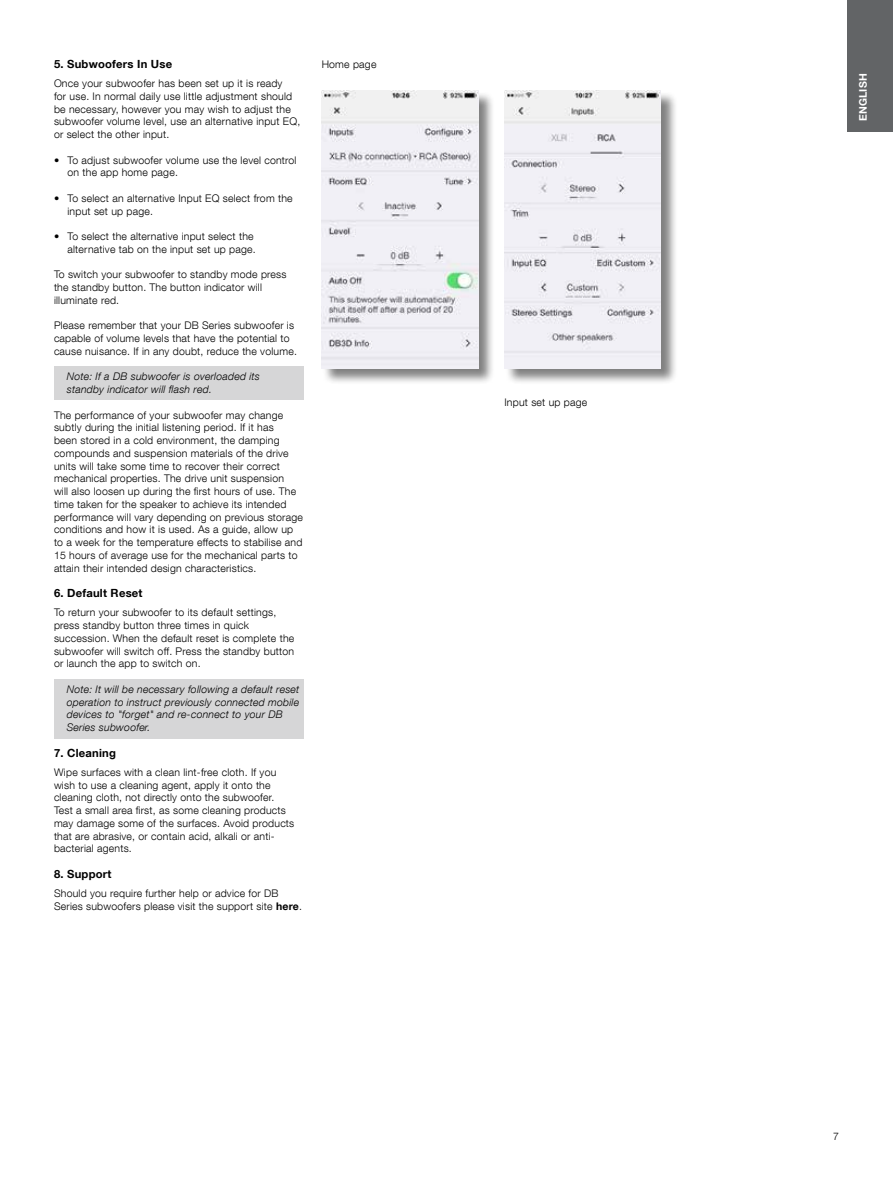
<style>
.page{position:relative;width:893px;height:1191px;background:#fff}
.page>*{position:absolute;margin:0;border:0;box-sizing:border-box;transform-origin:0 0}
.t1{font:700 11.25px "Helvetica Neue LT Com";letter-spacing:.02em;color:#000}
.t2{font:300 10.5px/12.8px "Helvetica Neue LT Com";letter-spacing:.02em;color:#000}
.t3{font:italic 300 10.5px/12.8px "Helvetica Neue LT Com";letter-spacing:.02em;color:#000}
.t4{font:700 10.5px "Helvetica Neue LT Com";letter-spacing:.02em;color:#fff}
.s1{font-weight:700}
</style>
<div class="page">
<div style="left:847px;top:0;width:46px;height:132px;background:#626466"></div>
<div style="left:54px;top:366px;width:250px;height:34px;background:#d6d6d7"></div>
<div style="left:54px;top:679px;width:250px;height:59px;background:#d6d6d7"></div>
<div style="left:323px;top:91px;width:172px;height:294px;background:#000;opacity:.5"></div>
<img style="left:322px;top:90px;width:156px;height:278px">
<div style="left:505px;top:91px;width:173px;height:294px;background:#000;opacity:.5"></div>
<img style="left:504px;top:90px;width:157px;height:278px">
<p class="t1" style="left:54px;top:57px;width:120px">5. Subwoofers In Use</p>
<p class="t2" style="left:54px;top:77px;width:248px">Once your subwoofer has been set up it is ready<br>for use. In normal daily use little adjustment should be necessary, however you may wish to adjust the subwoofer volume level, use an alternative input EQ, or select the other input.</p>
<p class="t2" style="left:68px;top:153px;width:231px;text-indent:-14px">• To adjust subwoofer volume use the level control on the app home page.</p>
<p class="t2" style="left:68px;top:191px;width:227px;text-indent:-14px">• To select an alternative Input EQ select from the input set up page.</p>
<p class="t2" style="left:54px;top:230px;width:203px;text-align:right">• To select the alternative input select the alternative tab on the input set up page.</p>
<p class="t2" style="left:54px;top:268px;width:234px">To switch your subwoofer to standby mode press the standby button. The button indicator will illuminate red.</p>
<p class="t2" style="left:54px;top:319px;width:244px">Please remember that your DB Series subwoofer is capable of volume levels that have the potential to cause nuisance. If in any doubt, reduce the volume.</p>
<p class="t3" style="left:67px;top:370px;width:195px">Note: If a DB subwoofer is overloaded its standby indicator will flash red.</p>
<p class="t2" style="left:54px;top:408px;width:250px">The performance of your subwoofer may change subtly during the initial listening period. If it has<br>been stored in a cold environment, the damping compounds and suspension materials of the drive units will take some time to recover their correct mechanical properties. The drive unit suspension<br>will also loosen up during the first hours of use. The time taken for the speaker to achieve its intended performance will vary depending on previous storage conditions and how it is used. As a guide, allow up to a week for the temperature effects to stabilise and 15 hours of average use for the mechanical parts to attain their intended design characteristics.</p>
<p class="t1" style="left:54px;top:586px;width:90px">6. Default Reset</p>
<p class="t2" style="left:54px;top:606px;width:242px">To return your subwoofer to its default settings, press standby button three times in quick succession. When the default reset is complete the subwoofer will switch off. Press the standby button or launch the app to switch on.</p>
<p class="t3" style="left:67px;top:682px;width:234px">Note: It will be necessary following a default reset operation to instruct previously connected mobile devices to "forget" and re-connect to your DB Series subwoofer.</p>
<p class="t1" style="left:54px;top:745px;width:64px">7. Cleaning</p>
<p class="t2" style="left:54px;top:765px;width:242px">Wipe surfaces with a clean lint-free cloth. If you wish to use a cleaning agent, apply it onto the cleaning cloth, not directly onto the subwoofer.<br>Test a small area first, as some cleaning products may damage some of the surfaces. Avoid products that are abrasive, or contain acid, alkali or anti&shy;bacterial agents.</p>
<p class="t1" style="left:54px;top:866px;width:59px">8. Support</p>
<p class="t2" style="left:54px;top:886px;width:249px">Should you require further help or advice for DB<br>Series subwoofers please visit the support site <span class="s1">here</span>.</p>
<p class="t2" style="left:322px;top:58px;width:56px">Home page</p>
<p class="t2" style="left:504px;top:395px;width:84px">Input set up page</p>
<p class="t4" style="left:856px;top:121px;width:49px;rotate:-90deg">ENGLISH</p>
<p class="t2" style="left:833px;top:1130px;width:7px">7</p>
</div>
